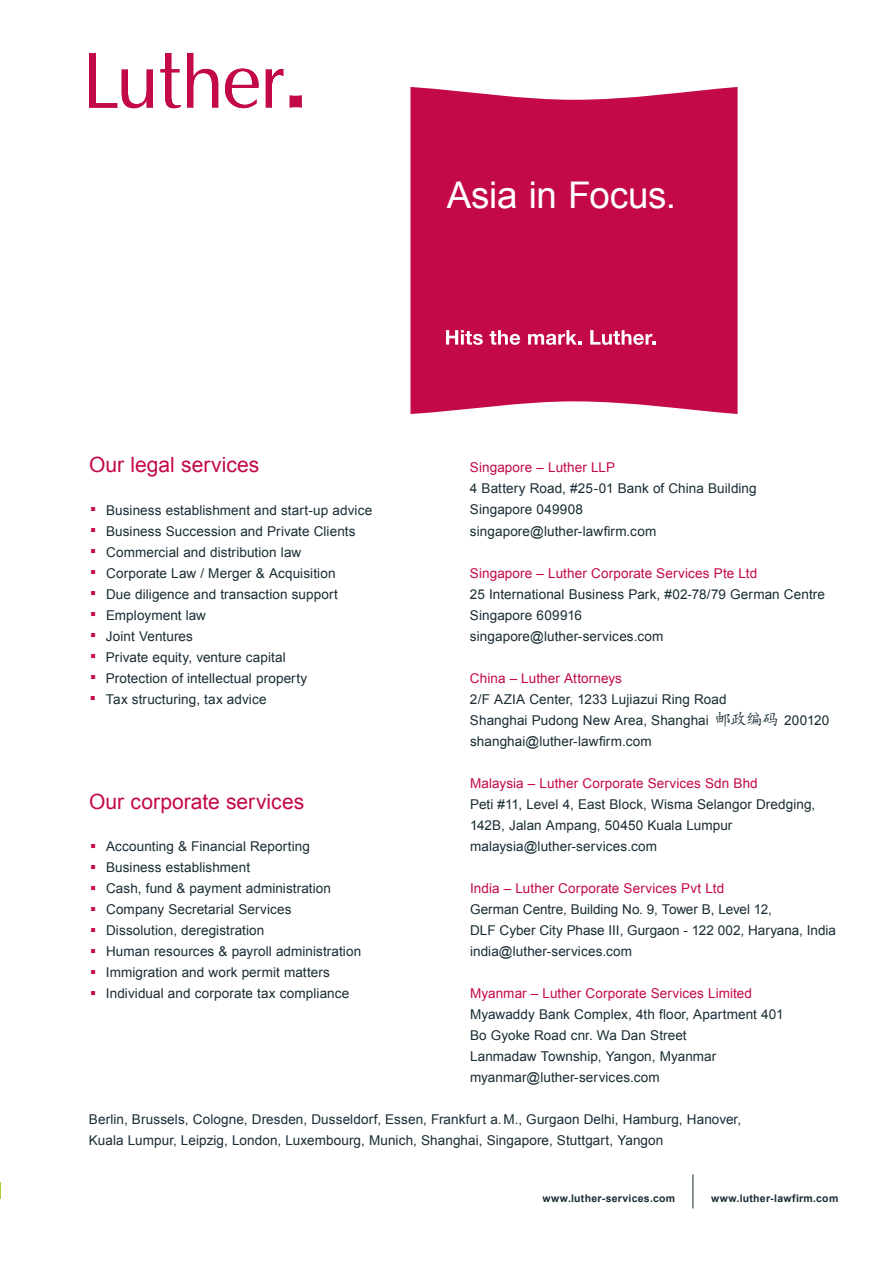
<style>
.page{position:relative;width:893px;height:1263px;background:#fff}
.page>*{position:absolute;margin:0;border:0;box-sizing:border-box;transform-origin:0 0}
.t1{font:36.75px "Arial";letter-spacing:-.01em;color:#fff}
.t2{font:21px "Arial";color:#c4094a}
.t3{font:13.5px/21px "Arial";letter-spacing:.005em;color:#192c34}
.t4{font:13.5px "Arial";letter-spacing:.01em;color:#c4094a}
.t5{font:700 10.5px "Arial";letter-spacing:.025em;color:#192c34}
.s1{font-family:"Kai Ti";font-size:16.5px}
</style>
<div class="page">
<hr style="left:693px;top:1174px;width:1px;height:34px;background:#192c34">
<svg style="left:289px;top:95px;width:13px;height:13px"></svg>
<svg style="left:225px;top:69px;width:34px;height:39px"></svg>
<svg style="left:89px;top:53px;width:64px;height:55px"></svg>
<svg style="left:187px;top:53px;width:31px;height:55px"></svg>
<svg style="left:160px;top:53px;width:21px;height:55px"></svg>
<svg style="left:266px;top:69px;width:17px;height:39px"></svg>
<div style="left:410px;top:87px;width:328px;height:327px;background:#c4094a"></div>
<svg style="left:446px;top:330px;width:37px;height:15px"></svg>
<svg style="left:490px;top:330px;width:30px;height:15px"></svg>
<svg style="left:528px;top:330px;width:53px;height:15px"></svg>
<svg style="left:590px;top:330px;width:65px;height:15px"></svg>
<svg style="left:0;top:1183px;width:1px;height:16px"></svg>
<h1 class="t1" style="left:447px;top:171px;width:231px">Asia in Focus.</h1>
<h2 class="t2" style="left:89px;top:451px;width:172px">Our legal services</h2>
<p class="t3" style="left:106px;top:499px;width:268px">Business establishment and start-up advice<br>Business Succession and Private Clients<br>Commercial and distribution law<br>Corporate Law / Merger &amp; Acquisition<br>Due diligence and transaction support<br>Employment law<br>Joint Ventures<br>Private equity, venture capital<br>Protection of intellectual property<br>Tax structuring, tax advice</p>
<h2 class="t2" style="left:89px;top:788px;width:217px">Our corporate services</h2>
<p class="t3" style="left:106px;top:836px;width:257px">Accounting &amp; Financial Reporting Business establishment<br>Cash, fund &amp; payment administration Company Secretarial Services Dissolution, deregistration<br>Human resources &amp; payroll administration Immigration and work permit matters Individual and corporate tax compliance</p>
<p class="t4" style="left:470px;top:459px;width:147px">Singapore – Luther LLP</p>
<p class="t3" style="left:470px;top:478px;width:288px">4 Battery Road, #25-01 Bank of China Building<br>Singapore 049908 singapore@luther-lawfirm.com</p>
<p class="t4" style="left:470px;top:564px;width:289px">Singapore – Luther Corporate Services Pte Ltd</p>
<p class="t3" style="left:470px;top:583px;width:357px">25 International Business Park, #02-78/79 German Centre<br>Singapore 609916<br>singapore@luther-services.com</p>
<p class="t4" style="left:470px;top:669px;width:154px">China – Luther Attorneys</p>
<p class="t3" style="left:470px;top:689px;width:361px">2/F AZIA Center, 1233 Lujiazui Ring Road<br>Shanghai Pudong New Area, Shanghai <span class="s1">邮政编码</span> 200120 shanghai@luther-lawfirm.com</p>
<p class="t4" style="left:470px;top:774px;width:289px">Malaysia – Luther Corporate Services Sdn Bhd</p>
<p class="t3" style="left:470px;top:794px;width:347px">Peti #11, Level 4, East Block, Wisma Selangor Dredging,<br>142B, Jalan Ampang, 50450 Kuala Lumpur malaysia@luther-services.com</p>
<p class="t4" style="left:470px;top:879px;width:256px">India – Luther Corporate Services Pvt Ltd</p>
<p class="t3" style="left:470px;top:899px;width:367px">German Centre, Building No. 9, Tower B, Level 12,<br>DLF Cyber City Phase III, Gurgaon - 122 002, Haryana, India india@luther-services.com</p>
<p class="t4" style="left:470px;top:985px;width:283px">Myanmar – Luther Corporate Services Limited</p>
<p class="t3" style="left:470px;top:1004px;width:315px">Myawaddy Bank Complex, 4th floor, Apartment 401<br>Bo Gyoke Road cnr. Wa Dan Street<br>Lanmadaw Township, Yangon, Myanmar myanmar@luther-services.com</p>
<p class="t3" style="left:89px;top:1109px;width:654px">Berlin, Brussels, Cologne, Dresden, Dusseldorf, Essen, Frankfurt a.M., Gurgaon Delhi, Hamburg, Hanover,<br>Kuala Lumpur, Leipzig, London, Luxembourg, Munich, Shanghai, Singapore, Stuttgart, Yangon</p>
<p class="t5" style="left:542px;top:1191px;width:134px">www.luther-services.com</p>
<p class="t5" style="left:711px;top:1191px;width:129px">www.luther-lawfirm.com</p>
</div>
